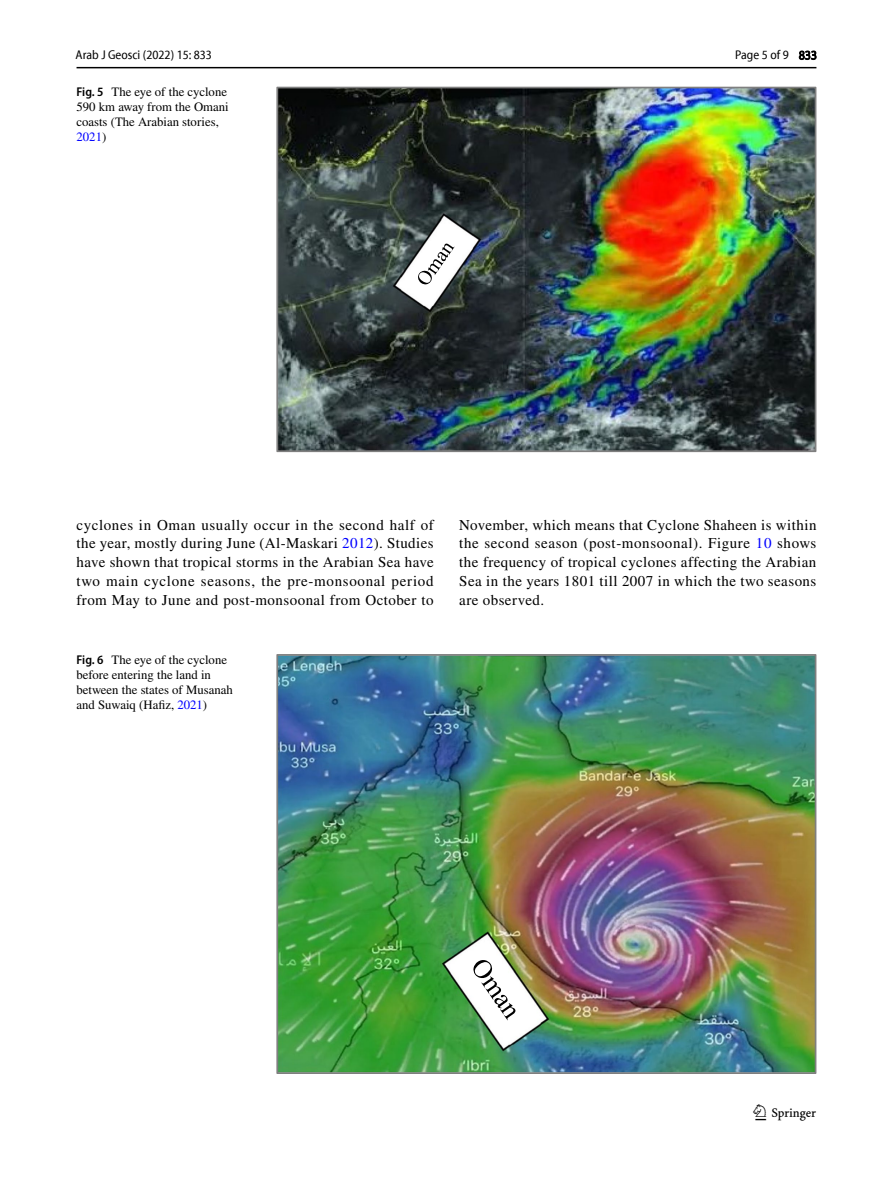
<style>
.page{position:relative;width:893px;height:1187px;background:#fff}
.page>*{position:absolute;margin:0;border:0;box-sizing:border-box;transform-origin:0 0}
.t1{font:22.5px "Springnew Regular 3";color:#000}
.t2{font:15px/18.8px "STIX";letter-spacing:.03em;color:#000;text-align:justify}
.t3{font:12.75px/15px "STIX";color:#000}
.t4{font:semi-condensed 12.75px "Myriad Pro Unic";color:#000}
.s1{font-family:"Myriad Pro";font-weight:600;font-stretch:semi-condensed}
.s2{color:#00f}
</style>
<div class="page">
<hr style="left:77px;top:67px;width:739px;height:1px;background:#000">
<img style="left:276px;top:87px;width:540px;height:365px">
<svg style="left:418px;top:243px;width:36px;height:41px"></svg>
<img style="left:276px;top:654px;width:540px;height:419px">
<svg style="left:473px;top:959px;width:42px;height:61px"></svg>
<p class="t4" style="left:76px;top:50px;width:138px">Arab J Geosci (2022) 15: 833</p>
<p class="t4" style="left:735px;top:50px;width:83px">Page 5 of 9 833</p>
<p class="t3" style="left:77px;top:85px;width:154px"><span class="s1">Fig. 5</span> The eye of the cyclone<br>590 km away from the Omani coasts (The Arabian stories,<br><span class="s2">2021</span>)</p>
<p class="t2" style="left:77px;top:516px;width:359px">cyclones in Oman usually occur in the second half of the year, mostly during June (Al-Maskari <span class="s2">2012</span>). Studies have shown that tropical storms in the Arabian Sea have two main cyclone seasons, the pre-monsoonal period from May to June and post-monsoonal from October to</p>
<p class="t2" style="left:459px;top:516px;width:359px">November, which means that Cyclone Shaheen is within the second season (post-monsoonal). Figure <span class="s2">10</span> shows the frequency of tropical cyclones affecting the Arabian Sea in the years 1801 till 2007 in which the two seasons are observed.</p>
<p class="t3" style="left:77px;top:652px;width:158px"><span class="s1">Fig. 6</span> The eye of the cyclone before entering the land in between the states of Musanah and Suwaiq (Hafiz, <span class="s2">2021</span>)</p>
<h1 class="t1" style="left:755px;top:1104px;width:62px">1 3</h1>
</div>
